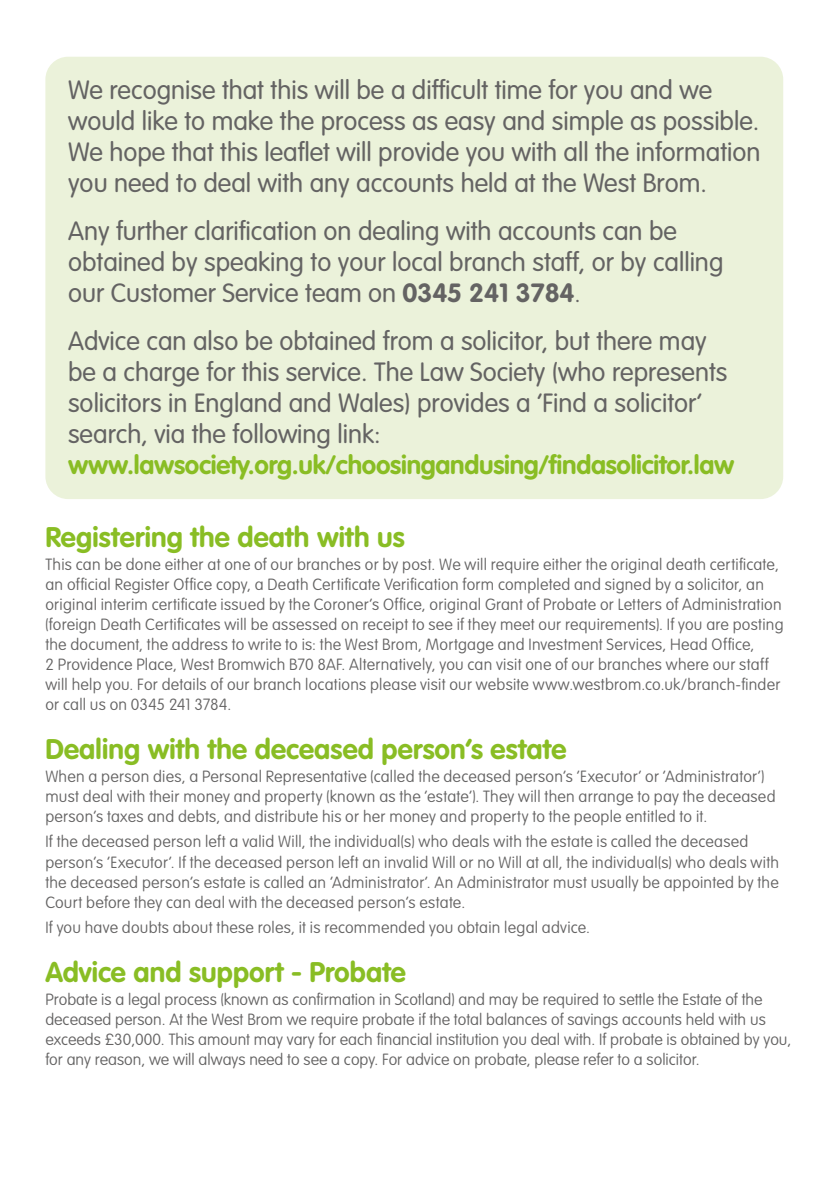
<style>
.page{position:relative;width:840px;height:1191px;background:#fff}
.page>*{position:absolute;margin:0;border:0;box-sizing:border-box;transform-origin:0 0}
.t1{font:700 28px "VAG Rounded Std";letter-spacing:.005em;color:#89bd24}
.t2{font:300 26px/31px "VAG Rounded Std";color:#646363}
.t3{font:700 26px "VAG Rounded Std";letter-spacing:-.01em;color:#89bd24}
.t4{font:100 16px/20px "VAG Rounded Std";letter-spacing:.015em;color:#646363}
.s1{font-weight:700}
.s2{font-weight:100}
</style>
<div class="page">
<div style="left:45px;top:57px;width:737px;height:442px;background:#ebf2da;border-radius:23px"></div>
<p class="t2" style="left:68px;top:76px;width:693px">We recognise that this will be a difficult time for you and we would like to make the process as easy and simple as possible.<br>We hope that this leaflet will provide you with all the information you need to deal with any accounts held at the West Brom.</p>
<h2 class="t2" style="left:68px;top:217px;width:656px">Any further clarification on dealing with accounts can be obtained by speaking to your local branch staff, or by calling our Customer Service team on <span class="s1">0345 241 3784</span><span class="s2">.</span></h2>
<h2 class="t2" style="left:68px;top:327px;width:660px">Advice can also be obtained from a solicitor, but there may be a charge for this service. The Law Society (who represents solicitors in England and Wales) provides a ‘Find a solicitor’ search, via the following link:</h2>
<h2 class="t3" style="left:68px;top:450px;width:667px">www.lawsociety.org.uk/choosingandusing/findasolicitor.law</h2>
<h1 class="t1" style="left:45px;top:521px;width:360px">Registering the death with us</h1>
<p class="t4" style="left:45px;top:555px;width:739px">This can be done either at one of our branches or by post. We will require either the original death certificate, an official Register Office copy, a Death Certificate Verification form completed and signed by a solicitor, an original interim certificate issued by the Coroner’s Office, original Grant of Probate or Letters of Administration (foreign Death Certificates will be assessed on receipt to see if they meet our requirements). If you are posting the document, the address to write to is: the West Brom, Mortgage and Investment Services, Head Office,<br>2 Providence Place, West Bromwich B70 8AF. Alternatively, you can visit one of our branches where our staff will help you. For details of our branch locations please visit our website www.westbrom.co.uk/branch-finder or call us on 0345 241 3784.</p>
<h1 class="t1" style="left:45px;top:732px;width:522px">Dealing with the deceased person’s estate</h1>
<p class="t4" style="left:45px;top:766px;width:731px">When a person dies, a Personal Representative (called the deceased person’s ‘Executor’ or ‘Administrator’) must deal with their money and property (known as the ‘estate’). They will then arrange to pay the deceased person’s taxes and debts, and distribute his or her money and property to the people entitled to it.</p>
<p class="t4" style="left:45px;top:832px;width:734px">If the deceased person left a valid Will, the individual(s) who deals with the estate is called the deceased person’s ‘Executor’. If the deceased person left an invalid Will or no Will at all, the individual(s) who deals with the deceased person’s estate is called an ‘Administrator’. An Administrator must usually be appointed by the Court before they can deal with the deceased person’s estate.</p>
<p class="t4" style="left:45px;top:918px;width:546px">If you have doubts about these roles, it is recommended you obtain legal advice.</p>
<h1 class="t1" style="left:45px;top:956px;width:362px">Advice and support - Probate</h1>
<p class="t4" style="left:45px;top:990px;width:747px">Probate is a legal process (known as confirmation in Scotland) and may be required to settle the Estate of the deceased person. At the West Brom we require probate if the total balances of savings accounts held with us exceeds £30,000. This amount may vary for each financial institution you deal with. If probate is obtained by you, for any reason, we will always need to see a copy. For advice on probate, please refer to a solicitor.</p>
</div>
